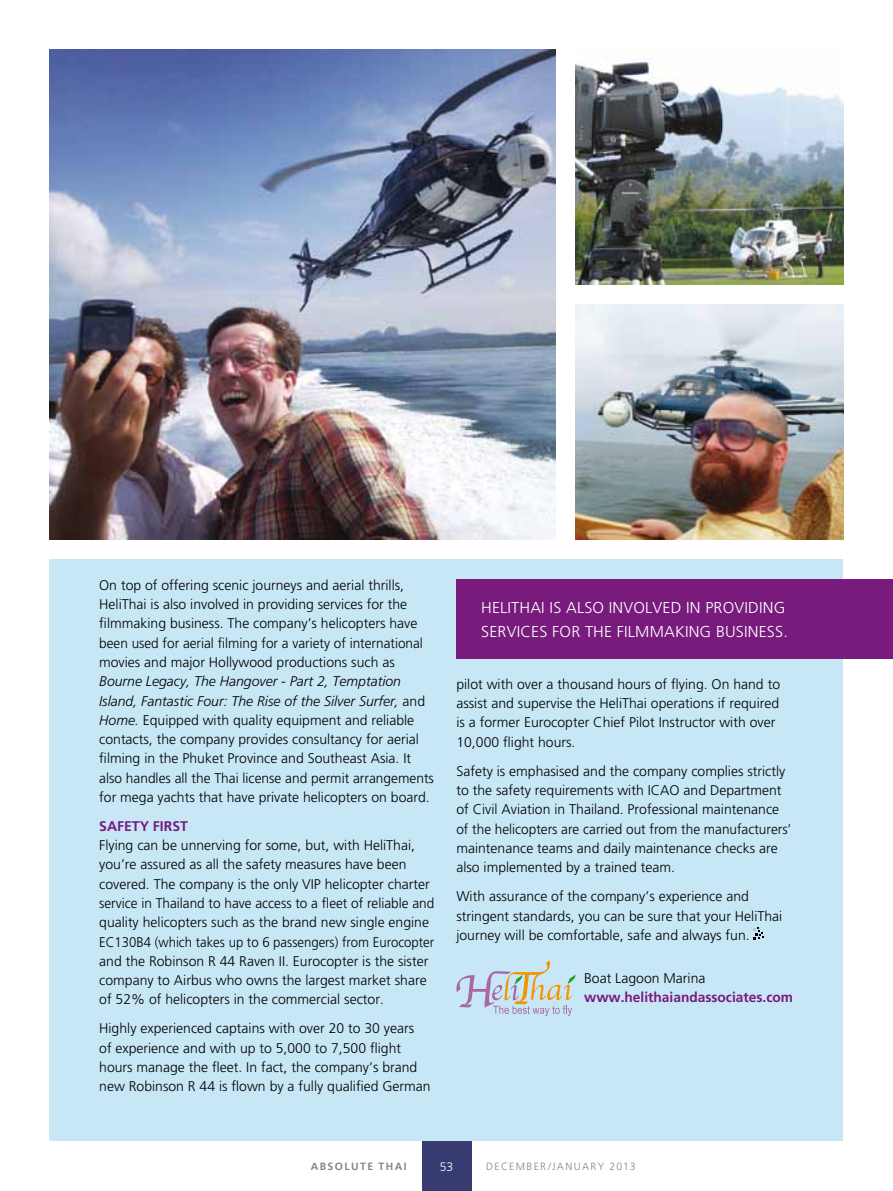
<style>
.page{position:relative;width:893px;height:1191px;background:#fff}
.page>*{position:absolute;margin:0;border:0;box-sizing:border-box;transform-origin:0 0}
.t1{font:300 15.75px/24.5px "Frutiger LT Std";letter-spacing:.01em;color:#fff}
.t2{font:300 14px/19.2px "Frutiger LT Std";color:#000}
.t3{font:700 14px "Frutiger LT Std";color:#781b7d}
.t4{font:300 12.25px "Frutiger LT Std";color:#fff}
.t5{font:300 10.5px "Frutiger LT Std";letter-spacing:.12em;color:#868688}
.t6{font:700 10.5px "Frutiger LT Std";letter-spacing:.135em;color:#868688}
.s1{font-style:italic}
</style>
<div class="page">
<div style="left:50px;top:559px;width:793px;height:582px;background:#c7e7f7"></div>
<img style="left:50px;top:50px;width:506px;height:490px">
<img style="left:575px;top:60px;width:268px;height:224px">
<img style="left:575px;top:305px;width:268px;height:234px">
<svg style="left:753px;top:927px;width:10px;height:13px"></svg>
<div style="left:456px;top:579px;width:437px;height:79px;background:#781b7d"></div>
<div style="left:422px;top:1141px;width:49px;height:50px;background:#383b71"></div>
<svg style="left:456px;top:960px;width:119px;height:56px"></svg>
<p class="t2" style="left:99px;top:575px;width:325px">On top of offering scenic journeys and aerial thrills, HeliThai is also involved in providing services for the filmmaking business. The company’s helicopters have been used for aerial filming for a variety of international movies and major Hollywood productions such as</p>
<p class="t2" style="left:99px;top:672px;width:336px"><span class="s1">Bourne Legacy, The Hangover - Part 2, Temptation Island, Fantastic Four: The Rise of the Silver Surfer,</span> and <span class="s1">Home.</span> Equipped with quality equipment and reliable contacts, the company provides consultancy for aerial filming in the Phuket Province and Southeast Asia. It also handles all the Thai license and permit arrangements for mega yachts that have private helicopters on board.</p>
<p class="t3" style="left:99px;top:818px;width:90px">Safety First</p>
<p class="t2" style="left:99px;top:836px;width:337px">Flying can be unnerving for some, but, with HeliThai, you’re assured as all the safety measures have been covered. The company is the only VIP helicopter charter service in Thailand to have access to a fleet of reliable and quality helicopters such as the brand new single engine EC 130B4 (which takes up to 6 passengers) from Eurocopter and the Robinson R 44 Raven II . Eurocopter is the sister company to Airbus who owns the largest market share of 52% of helicopters in the commercial sector.</p>
<p class="t2" style="left:99px;top:1019px;width:333px">H ighly experienced captains with over 20 to 30 years<br>of experience and with up to 5,000 to 7,500 flight hours manage the fleet. In fact, the company’s brand new Robinson R 44 is flown by a fully qualified German</p>
<p class="t1" style="left:481px;top:595px;width:308px">H elithai is also involved in providing services for the filmmaking business.</p>
<p class="t2" style="left:456px;top:674px;width:325px">pilot with over a thousand hours of flying. On hand to assist and supervise the HeliThai operations if required is a former Eurocopter Chief Pilot Instructor with over 10,000 flight hours.</p>
<p class="t2" style="left:456px;top:761px;width:330px">Safety is emphasised and the company complies strictly to the safety requirements with ICAO</p>
<p class="t2" style="left:456px;top:781px;width:336px;text-indent:227px">and Department of Civil Aviation in Thailand. Professional maintenance of the helicopters are carried out from the manufacturers’ maintenance teams and daily maintenance checks are also implemented by a trained team.</p>
<p class="t2" style="left:456px;top:887px;width:327px">With assurance of the company’s experience and stringent standards, you can be sure that your HeliThai journey will be comfortable, safe and always fun.</p>
<p class="t2" style="left:584px;top:968px;width:123px">Boat Lagoon Marina</p>
<p class="t3" style="left:584px;top:989px;width:210px">www.helithaiandassociates.com</p>
<p class="t6" style="left:311px;top:1160px;width:49px">ABSOLUTE</p>
<p class="t6" style="left:378px;top:1160px;width:28px">THAI</p>
<p class="t4" style="left:440px;top:1159px;width:15px">53</p>
<p class="t5" style="left:486px;top:1160px;width:151px">december/january 2013</p>
</div>
